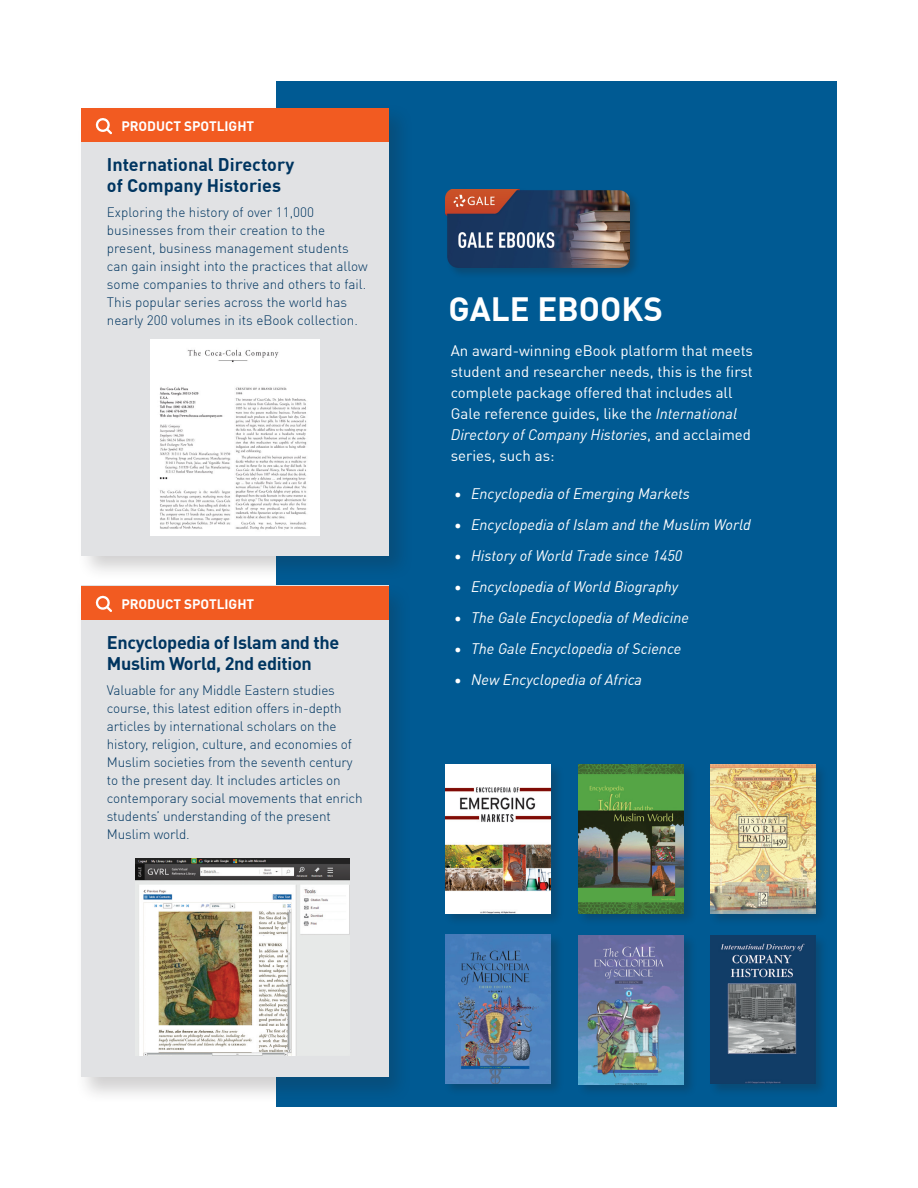
<style>
.page{position:relative;width:918px;height:1188px;background:#fff}
.page>*{position:absolute;margin:0;border:0;box-sizing:border-box;transform-origin:0 0}
.t1{font:700 33px "DIN Offc";color:#fff}
.t2{font:700 18px/21px "DIN Offc";letter-spacing:-.02em;color:#003560}
.t3{font:700 18px/21px "DIN Offc";color:#003560}
.t4{font:15px/21px "DIN Offc";color:#fff}
.t5{font:italic 15px "DIN Offc";color:#fff}
.t6{font:300 13.5px/18px "DIN Offc";letter-spacing:-.01em;color:#003560}
.t7{font:700 13.5px "DIN Offc";color:#fff}
.s1{font-style:italic}
</style>
<div class="page">
<div style="left:277px;top:81px;width:560px;height:1026px;background:#005a93"></div>
<div style="left:444px;top:763px;width:120px;height:163px;background:#231f20;opacity:.25"></div>
<img style="left:446px;top:765px;width:105px;height:148px">
<div style="left:577px;top:763px;width:120px;height:163px;background:#231f20;opacity:.25"></div>
<img style="left:579px;top:765px;width:105px;height:148px">
<div style="left:708px;top:763px;width:121px;height:163px;background:#231f20;opacity:.25"></div>
<img style="left:710px;top:765px;width:106px;height:148px">
<div style="left:444px;top:933px;width:120px;height:163px;background:#231f20;opacity:.25"></div>
<img style="left:446px;top:934px;width:105px;height:149px">
<div style="left:577px;top:933px;width:120px;height:164px;background:#231f20;opacity:.25"></div>
<img style="left:579px;top:935px;width:105px;height:149px">
<div style="left:708px;top:933px;width:121px;height:164px;background:#231f20;opacity:.25"></div>
<img style="left:710px;top:935px;width:106px;height:149px">
<div style="left:74px;top:583px;width:338px;height:521px;background:#231f20;opacity:.21"></div>
<div style="left:81px;top:586px;width:307px;height:491px;background:#e1e2e4"></div>
<img style="left:135px;top:859px;width:214px;height:197px">
<div style="left:76px;top:103px;width:338px;height:478px;background:#231f20;opacity:.21"></div>
<div style="left:81px;top:108px;width:307px;height:447px;background:#e1e2e4"></div>
<div style="left:81px;top:108px;width:307px;height:33px;background:#f25b21"></div>
<div style="left:81px;top:586px;width:307px;height:33px;background:#f25b21"></div>
<svg style="left:95px;top:118px;width:17px;height:16px"></svg>
<svg style="left:95px;top:595px;width:17px;height:17px"></svg>
<div style="left:150px;top:339px;width:170px;height:197px;background:#fff"></div>
<img style="left:159px;top:349px;width:148px;height:181px">
<div style="left:444px;top:188px;width:197px;height:90px;background:#231f20;opacity:.25"></div>
<img style="left:446px;top:189px;width:184px;height:79px">
<p class="t7" style="left:121px;top:117px;width:134px">PRODUCT SPOTLIGHT</p>
<p class="t3" style="left:107px;top:154px;width:189px">International Directory of Company Histories</p>
<p class="t6" style="left:107px;top:203px;width:262px">Exploring the history of over 11,000 businesses from their creation to the present, business management students can gain insight into the practices that allow some companies to thrive and others to fail.<br>This popular series across the world has nearly 200 volumes in its eBook collection.</p>
<p class="t7" style="left:121px;top:595px;width:134px">PRODUCT SPOTLIGHT</p>
<p class="t2" style="left:107px;top:632px;width:234px">Encyclopedia of Islam and the<br>Muslim World, 2nd edition</p>
<p class="t6" style="left:107px;top:681px;width:257px">Valuable for any Middle Eastern studies course, this latest edition offers in-depth articles by international scholars on the history, religion, culture, and economies of Muslim societies from the seventh century to the present day. It includes articles on contemporary social movements that enrich students’ understanding of the present Muslim world.</p>
<p class="t1" style="left:449px;top:287px;width:216px">GALE EBOOKS</p>
<p class="t4" style="left:451px;top:340px;width:304px">An award-winning eBook platform that meets student and researcher needs, this is the first complete package offered that includes all Gale reference guides, like the <span class="s1">International Directory of Company Histories</span>, and acclaimed series, such as:</p>
<p class="t5" style="left:454px;top:485px;width:237px">• Encyclopedia of Emerging Markets</p>
<p class="t5" style="left:454px;top:516px;width:298px">• Encyclopedia of Islam and the Muslim World</p>
<p class="t5" style="left:454px;top:547px;width:230px">• History of World Trade since 1450</p>
<p class="t5" style="left:454px;top:578px;width:226px">• Encyclopedia of World Biography</p>
<p class="t5" style="left:454px;top:609px;width:236px">• The Gale Encyclopedia of Medicine</p>
<p class="t5" style="left:454px;top:640px;width:229px">• The Gale Encyclopedia of Science</p>
<p class="t5" style="left:454px;top:671px;width:190px">• New Encyclopedia of Africa</p>
</div>
